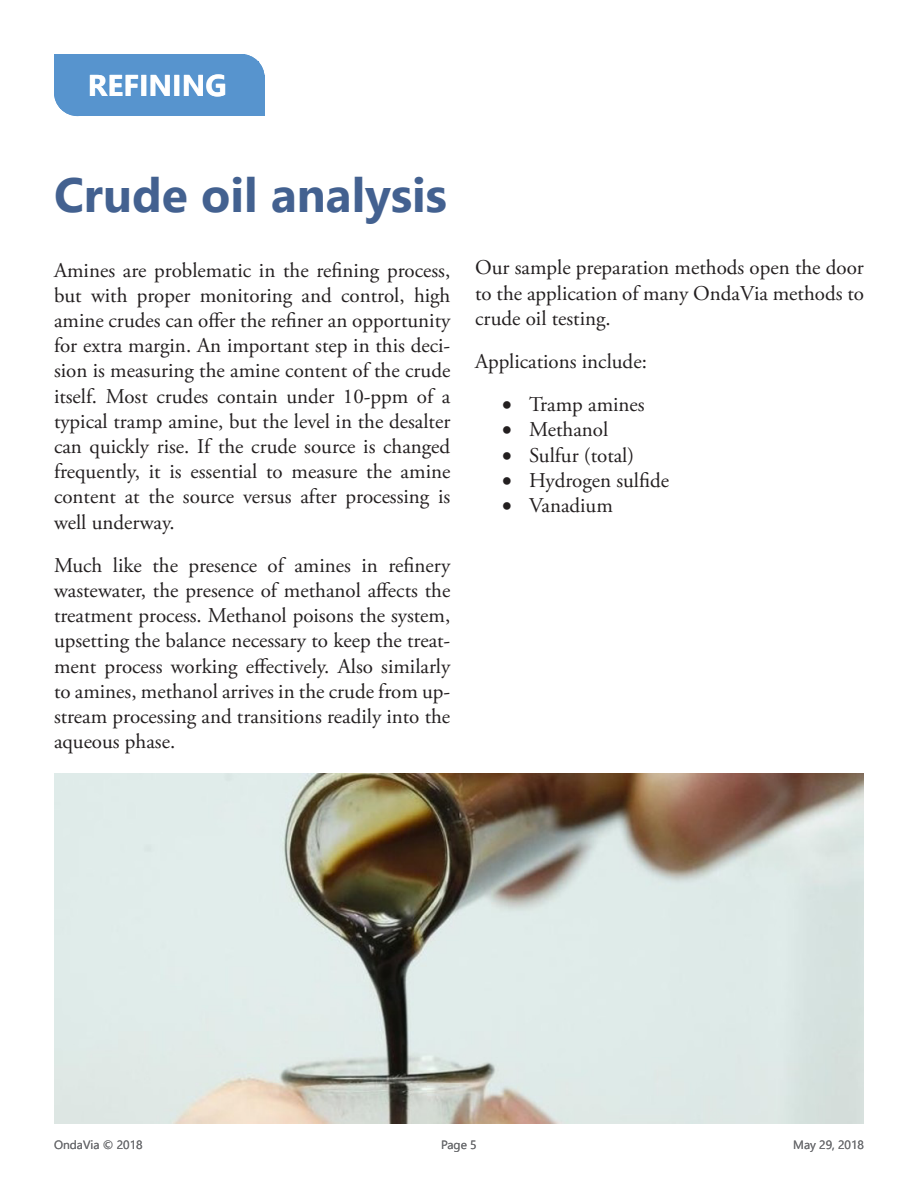
<style>
.page{position:relative;width:918px;height:1188px;background:#fff}
.page>*{position:absolute;margin:0;border:0;box-sizing:border-box;transform-origin:0 0}
.Page_Title_Heading{font:700 48px "Segoe UI";color:#436190}
.t1{font:700 30px "Segoe UI";color:#fff}
.Page_Text{font:21px/25.2px "Adobe Garamond Pro";color:#231f20;text-align:justify}
.t2{font:12px "Segoe UI";color:#6c6d70}
</style>
<div class="page">
<div style="left:217px;top:54px;width:48px;height:47px;background:#5794ce;border-radius:50%"></div>
<div style="left:54px;top:69px;width:47px;height:47px;background:#5794ce;border-radius:50%"></div>
<div style="left:54px;top:54px;width:190px;height:39px;background:#5794ce"></div>
<div style="left:78px;top:75px;width:187px;height:41px;background:#5794ce"></div>
<img style="left:54px;top:773px;width:810px;height:350px">
<h2 class="t1" style="left:88px;top:57px;width:140px">REFINING</h2>
<p class="Page_Title_Heading" style="left:54px;top:150px;width:395px">Crude oil analysis</p>
<p class="Page_Text" style="left:54px;top:258px;width:398px">Amines are problematic in the refining process, but with proper monitoring and control, high amine crudes can offer the refiner an opportunity for extra margin. An important step in this deci&shy;sion is measuring the amine content of the crude itself. Most crudes contain under 10-ppm of a typical tramp amine, but the level in the desalter can quickly rise. If the crude source is changed frequently, it is essential to measure the amine content at the source versus after processing is well underway.</p>
<p class="Page_Text" style="left:54px;top:553px;width:398px">Much like the presence of amines in refinery wastewater, the presence of methanol affects the treatment process. Methanol poisons the system, upsetting the balance necessary to keep the treat&shy;ment process working effectively. Also similarly to amines, methanol arrives in the crude from up&shy;stream processing and transitions readily into the aqueous phase.</p>
<p class="Page_Text" style="left:475px;top:256px;width:390px">Our sample preparation methods open the door to the application of many OndaVia methods to crude oil testing.</p>
<p class="Page_Text" style="left:475px;top:350px;width:173px">Applications include:</p>
<p class="Page_Text" style="left:502px;top:393px;width:144px">• Tramp amines</p>
<p class="Page_Text" style="left:502px;top:418px;width:108px">• Methanol</p>
<p class="Page_Text" style="left:502px;top:443px;width:133px">• Sulfur (total)</p>
<p class="Page_Text" style="left:502px;top:468px;width:168px">• Hydrogen sulfide</p>
<p class="Page_Text" style="left:502px;top:494px;width:112px">• Vanadium</p>
<p class="t2" style="left:54px;top:1134px;width:90px">OndaVia © 2018</p>
<p class="t2" style="left:441px;top:1134px;width:37px">Page 5</p>
<p class="t2" style="left:793px;top:1134px;width:72px">May 29, 2018</p>
</div>
